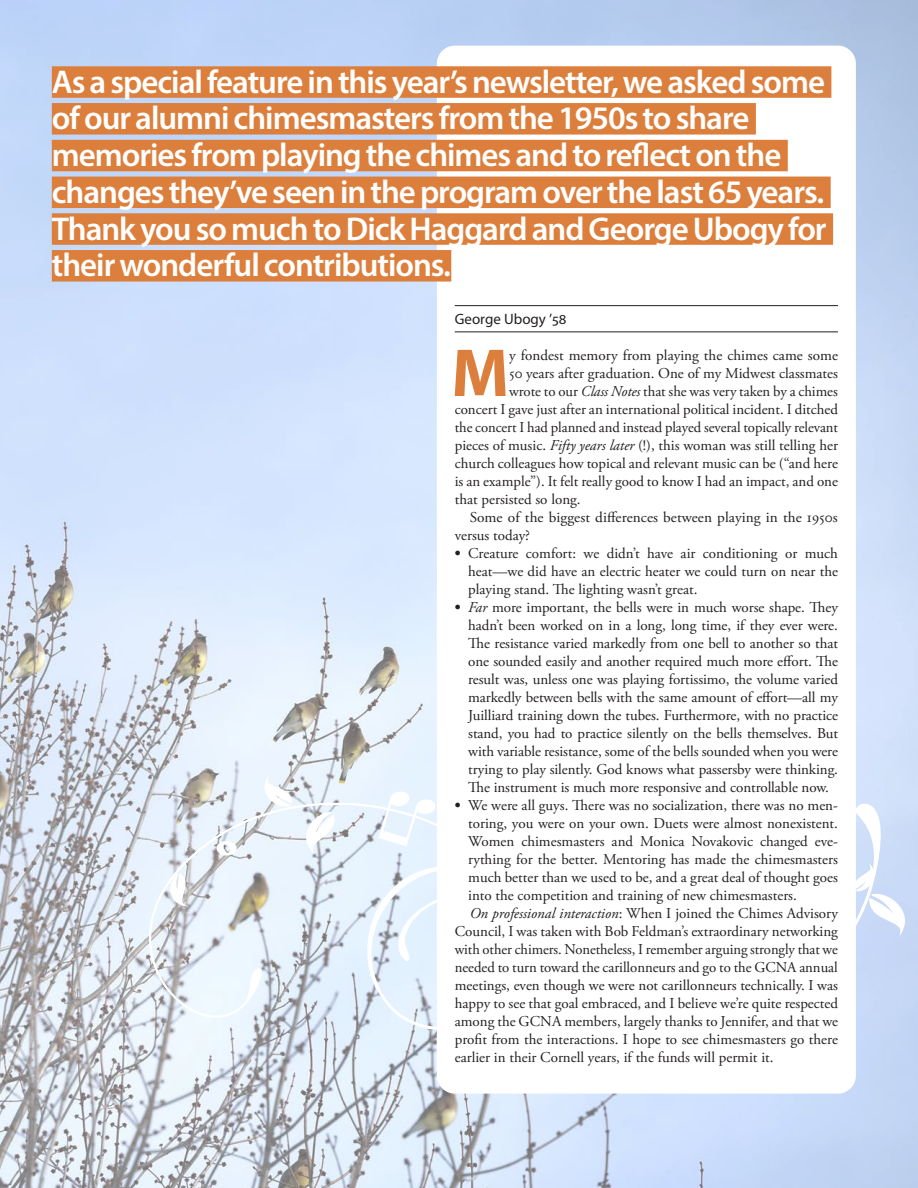
<style>
.page{position:relative;width:918px;height:1188px;background:#fff}
.page>*{position:absolute;margin:0;border:0;box-sizing:border-box;transform-origin:0 0}
.body_first{font:700 68.4px "Myriad Pro";color:#dc7f3c}
.pull_quote{font:600 33px/36.8px "Myriad Pro";letter-spacing:-.03em;color:#fff}
.body_bullets{font:15px/18px "Adobe Garamond Pro";color:#231f20;text-align:justify}
.body{font:15px/18px "Adobe Garamond Pro";color:#231f20}
.body_first-2{font:15px "Adobe Garamond Pro";color:#231f20}
.byline{font:15px "Myriad Pro";color:#231f20}
.s1{font-style:italic}
.s2{font-weight:700}
</style>
<div class="page">
<img style="left:0;top:0;width:918px;height:1188px">
<div style="left:437px;top:46px;width:419px;height:1048px;background:#fff;border-radius:18px"></div>
<svg style="left:856px;top:783px;width:37px;height:250px;background:#cfdef8"></svg>
<svg style="left:340px;top:1019px;width:97px;height:40px;background:#d7e2ed"></svg>
<svg style="left:147px;top:801px;width:290px;height:218px;background:#dde6ee"></svg>
<svg style="left:216px;top:840px;width:21px;height:16px"></svg>
<svg style="left:378px;top:790px;width:59px;height:57px"></svg>
<svg style="left:258px;top:774px;width:80px;height:83px"></svg>
<svg style="left:167px;top:872px;width:25px;height:44px"></svg>
<svg style="left:856px;top:857px;width:58px;height:79px"></svg>
<hr style="left:455px;top:305px;width:383px;height:1px;background:#231f20">
<hr style="left:455px;top:332px;width:383px;height:1px;background:#231f20">
<div style="left:52px;top:66px;width:779px;height:32px;background:#dc7f3c"></div>
<div style="left:52px;top:103px;width:704px;height:32px;background:#dc7f3c"></div>
<div style="left:52px;top:140px;width:736px;height:31px;background:#dc7f3c"></div>
<div style="left:52px;top:177px;width:779px;height:31px;background:#dc7f3c"></div>
<div style="left:52px;top:213px;width:781px;height:32px;background:#dc7f3c"></div>
<div style="left:52px;top:250px;width:399px;height:32px;background:#dc7f3c"></div>
<h1 class="pull_quote" style="left:52px;top:62px;width:776px">As a special feature in this year’s newsletter, we asked some of our alumni chimesmasters from the 1950s to share memories from playing the chimes and to reflect on the changes they’ve seen in the program over the last 65 years.<br>Thank you so much to Dick Haggard and George Ubogy for their wonderful contributions.</h1>
<p class="byline" style="left:455px;top:310px;width:113px">George Ubogy ’58</p>
<p class="body_first" style="left:451px;top:328px;width:59px">M</p>
<p class="body_first-2" style="left:509px;top:346px;width:330px">y fondest memory from playing the chimes came some</p>
<p class="body_first-2" style="left:509px;top:364px;width:330px">50 years after graduation. One of my Midwest classmates</p>
<p class="body_first-2" style="left:509px;top:382px;width:330px">wrote to our <span class="s1">Class Notes</span> that she was very taken by a chimes</p>
<p class="body_first-2" style="left:455px;top:400px;width:385px">concert I gave just after an international political incident. I ditched</p>
<p class="body_first-2" style="left:455px;top:418px;width:385px">the concert I had planned and instead played several topically relevant</p>
<p class="body_first-2" style="left:455px;top:436px;width:385px">pieces of music. <span class="s1">Fifty years later</span> (!), this woman was still telling her</p>
<p class="body_first-2" style="left:455px;top:454px;width:385px">church colleagues how topical and relevant music can be (“and here</p>
<p class="body_first-2" style="left:455px;top:472px;width:385px">is an example”). It felt really good to know I had an impact, and one</p>
<p class="body_first-2" style="left:455px;top:490px;width:127px">that persisted so long.</p>
<p class="body" style="left:455px;top:509px;width:385px;text-indent:15px">Some of the biggest differences between playing in the 1950s versus today?</p>
<p class="body_bullets" style="left:468px;top:545px;width:371px;text-indent:-14px"><span class="s2">•</span> Creature comfort: we didn’t have air conditioning or much heat—we did have an electric heater we could turn on near the playing stand. The lighting wasn’t great.</p>
<p class="body_bullets" style="left:468px;top:599px;width:371px;text-indent:-14px"><span class="s2">•</span> <span class="s1">Far</span> more important, the bells were in much worse shape. They hadn’t been worked on in a long, long time, if they ever were.<br>The resistance varied markedly from one bell to another so that one sounded easily and another required much more effort. The result was, unless one was playing fortissimo, the volume varied markedly between bells with the same amount of effort—all my Juilliard training down the tubes. Furthermore, with no practice stand, you had to practice silently on the bells themselves. But with variable resistance, some of the bells sounded when you were trying to play silently. God knows what passersby were thinking.<br>The instrument is much more responsive and controllable now.</p>
<p class="body_bullets" style="left:468px;top:797px;width:371px;text-indent:-14px"><span class="s2">•</span> We were all guys. There was no socialization, there was no men&shy;toring, you were on your own. Duets were almost nonexistent.<br>Women chimesmasters and Monica Novakovic changed eve&shy;rything for the better. Mentoring has made the chimesmasters much better than we used to be, and a great deal of thought goes into the competition and training of new chimesmasters.</p>
<p class="body" style="left:455px;top:905px;width:385px;text-align:justify;text-indent:15px"><span class="s1">On professional interaction</span>: When I joined the Chimes Advisory Council, I was taken with Bob Feldman’s extraordinary networking with other chimers. Nonetheless, I remember arguing strongly that we needed to turn toward the carillonneurs and go to the GCNA annual meetings, even though we were not carillonneurs technically. I was happy to see that goal embraced, and I believe we’re quite respected among the GCNA members, largely thanks to Jennifer, and that we profit from the interactions. I hope to see chimesmasters go there earlier in their Cornell years, if the funds will permit it.</p>
</div>
